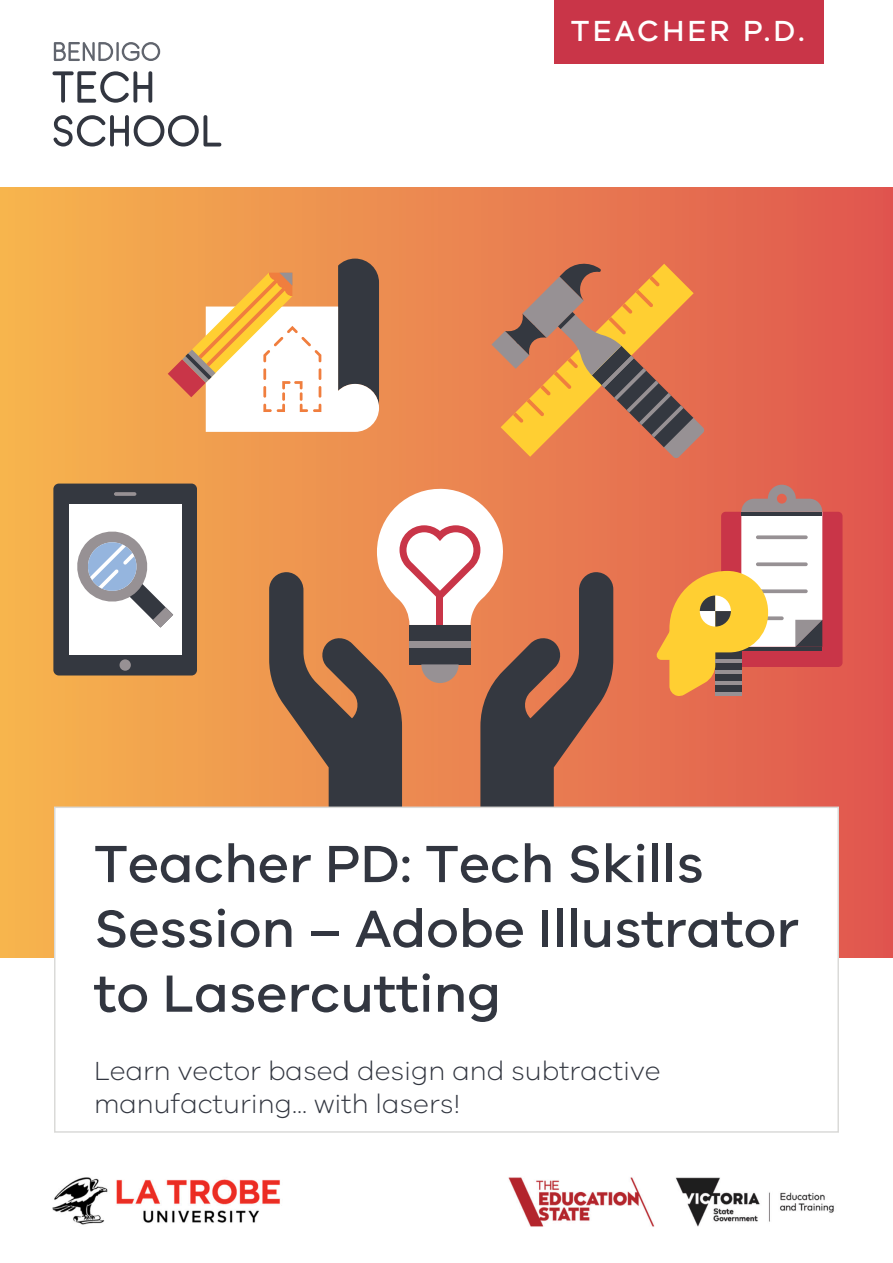
<style>
.page{position:relative;width:893px;height:1263px;background:#fff}
.page>*{position:absolute;margin:0;border:0;box-sizing:border-box;transform-origin:0 0}
.t1{font:500 54px/64.8px "VIC";color:#323640}
.t2{font:500 30px "VIC";letter-spacing:.1em;color:#fff}
.t3{font:300 27px/32.4px "VIC";color:#323640}
</style>
<div class="page">
<div style="left:0;top:187px;width:893px;height:770px;background:linear-gradient(to right,#f6b54f,#e05750)"></div>
<svg style="left:54px;top:42px;width:106px;height:19px"></svg>
<svg style="left:53px;top:71px;width:99px;height:32px"></svg>
<svg style="left:53px;top:115px;width:168px;height:31px"></svg>
<img style="left:52px;top:1177px;width:782px;height:50px">
<div style="left:554px;top:0;width:270px;height:64px;background:#c93548"></div>
<svg style="left:491px;top:261px;width:213px;height:197px;background:#cd8351"></svg>
<svg style="left:168px;top:259px;width:211px;height:173px"></svg>
<div style="left:53px;top:484px;width:144px;height:191px;background:#343840;border-radius:5px"></div>
<div style="left:69px;top:504px;width:112px;height:151px;background:#fff"></div>
<div style="left:120px;top:659px;width:11px;height:12px;background:#979194;border-radius:50%"></div>
<hr style="left:114px;top:492px;width:22px;height:4px;background:#979194;border-radius:2px">
<svg style="left:77px;top:531px;width:96px;height:96px"></svg>
<div style="left:721px;top:512px;width:121px;height:155px;background:#c93548;border-radius:4px"></div>
<svg style="left:655px;top:485px;width:167px;height:211px;background:#de9e74"></svg>
<hr style="left:715px;top:692px;width:27px;height:4px;background:#979194">
<hr style="left:715px;top:681px;width:27px;height:4px;background:#979194">
<hr style="left:715px;top:670px;width:27px;height:4px;background:#979194">
<hr style="left:715px;top:660px;width:27px;height:3px;background:#979194">
<svg style="left:269px;top:486px;width:344px;height:320px;background:#b2795e"></svg>
<div style="left:436px;top:596px;width:7px;height:29px;background:#c93548"></div>
<div style="left:54px;top:806px;width:785px;height:327px;background:#fff;border:2px solid #dadad8"></div>
<p class="t2" style="left:571px;top:13px;width:235px">TEACHER P.D.</p>
<p class="t1" style="left:94px;top:830px;width:706px">Teacher PD: Tech Skills<br>Session – Adobe Illustrator to Lasercutting</p>
<p class="t3" style="left:94px;top:1054px;width:568px">Learn vector based design and subtractive manufacturing... with lasers!</p>
</div>
